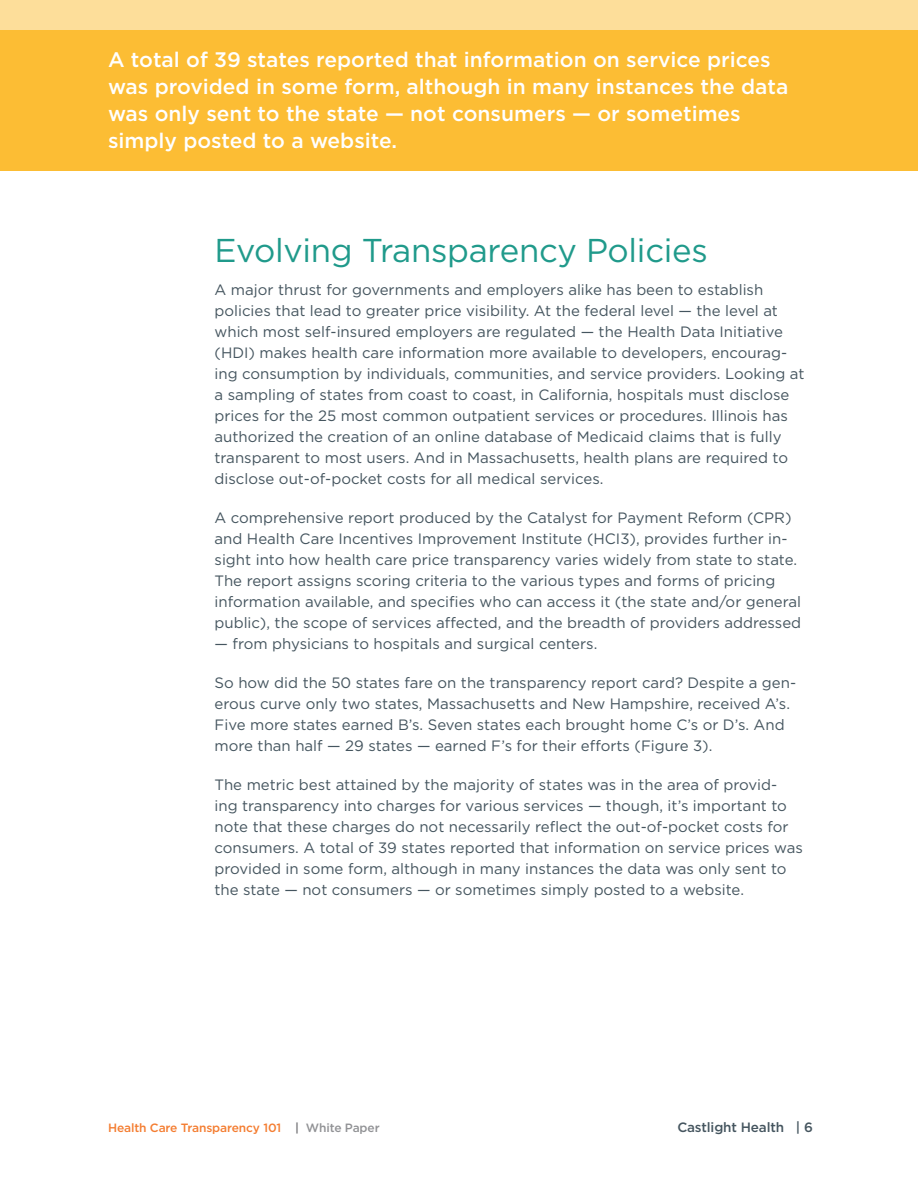
<style>
.page{position:relative;width:918px;height:1188px;background:#fff}
.page>*{position:absolute;margin:0;border:0;box-sizing:border-box;transform-origin:0 0}
.t1{font:33px "Gotham";letter-spacing:-.01em;color:#209a8b}
.t2{font:500 21px/27px "Gotham";color:#fff}
.t3{font:15px/21px "Gotham";color:#45555f}
.t4{font:500 13.5px "Gotham";letter-spacing:-.01em;color:#45555f}
.t5{font:500 12px "Gotham";letter-spacing:-.01em;color:#f47d31}
.s1{color:#6c6d70}
.s2{color:#919295}
</style>
<div class="page">
<div style="left:0;top:0;width:918px;height:171px;background:#fdde9a"></div>
<div style="left:0;top:31px;width:918px;height:140px;background:#fcbd34"></div>
<h2 class="t2" style="left:108px;top:46px;width:682px">A total of 39 states reported that information on service prices was provided in some form, although in many instances the data was only sent to the state — not consumers — or sometimes simply posted to a website.</h2>
<h1 class="t1" style="left:215px;top:232px;width:495px">Evolving Transparency Policies</h1>
<p class="t3" style="left:215px;top:279px;width:591px">A major thrust for governments and employers alike has been to establish policies that lead to greater price visibility. At the federal level — the level at which most self-insured employers are regulated — the Health Data Initiative (HDI) makes health care information more available to developers, encourag&shy;ing consumption by individuals, communities, and service providers. Looking at a sampling of states from coast to coast, in California, hospitals must disclose prices for the 25 most common outpatient services or procedures. Illinois has authorized the creation of an online database of Medicaid claims that is fully transparent to most users. And in Massachusetts, health plans are required to disclose out-of-pocket costs for all medical services.</p>
<p class="t3" style="left:215px;top:507px;width:588px">A comprehensive report produced by the Catalyst for Payment Reform (CPR) and Health Care Incentives Improvement Institute (HCI3), provides further in&shy;sight into how health care price transparency varies widely from state to state.<br>The report assigns scoring criteria to the various types and forms of pricing information available, and specifies who can access it (the state and/or general public), the scope of services affected, and the breadth of providers addressed</p>
<p class="t3" style="left:215px;top:633px;width:384px">— from physicians to hospitals and surgical centers.</p>
<p class="t3" style="left:215px;top:672px;width:583px">So how did the 50 states fare on the transparency report card? Despite a gen&shy;erous curve only two states, Massachusetts and New Hampshire, received A’s.<br>Five more states earned B’s. Seven states each brought home C’s or D’s. And more than half — 29 states — earned F’s for their efforts (Figure 3).</p>
<p class="t3" style="left:215px;top:774px;width:590px">The metric best attained by the majority of states was in the area of provid&shy;ing transparency into charges for various services — though, it’s important to note that these charges do not necessarily reflect the out-of-pocket costs for consumers. A total of 39 states reported that information on service prices was provided in some form, although in many instances the data was only sent to the state — not consumers — or sometimes simply posted to a website.</p>
<p class="t5" style="left:108px;top:1120px;width:273px">Health Care Transparency 101 <span class="s1">|</span> <span class="s2">White Paper</span></p>
<p class="t4" style="left:677px;top:1119px;width:137px">Castlight Health | 6</p>
</div>
